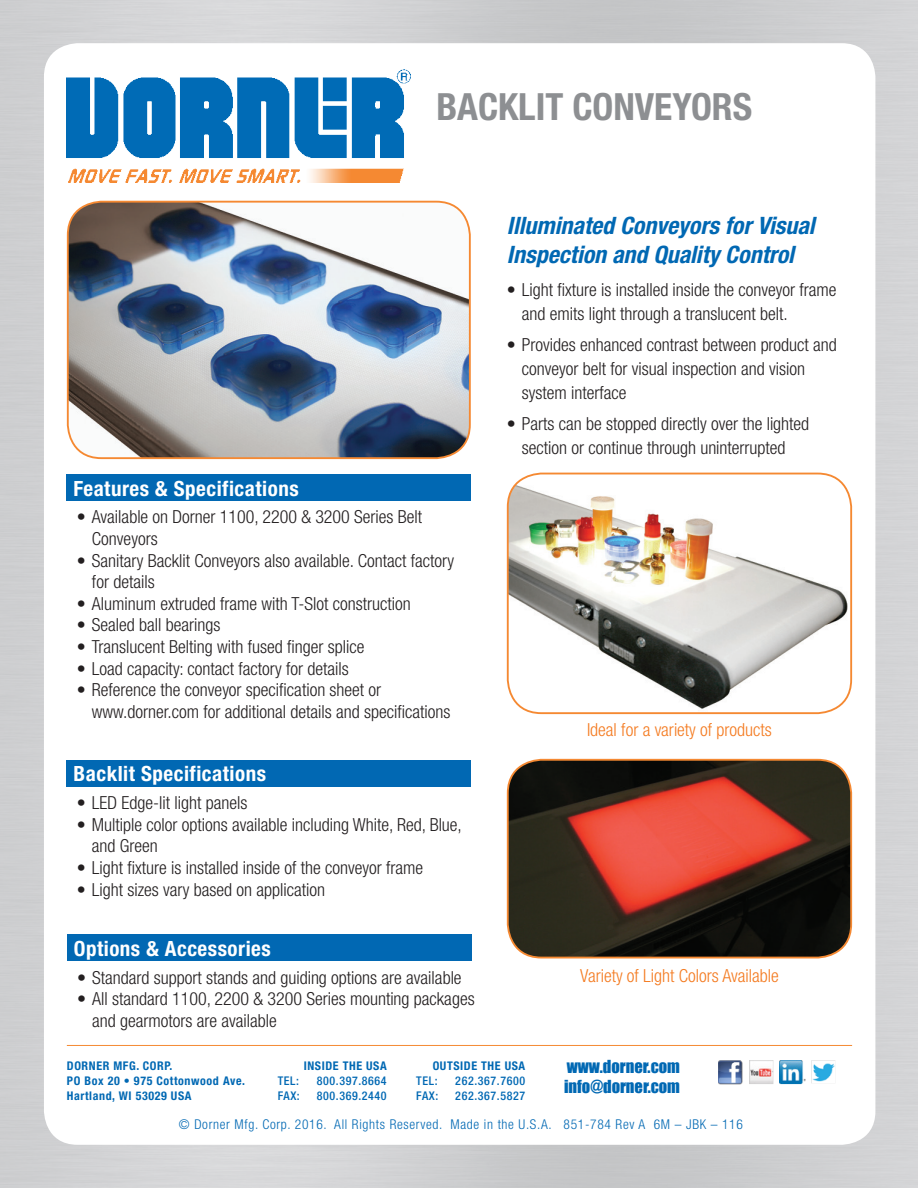
<style>
.page{position:relative;width:918px;height:1188px;background:#fff}
.page>*{position:absolute;margin:0;border:0;box-sizing:border-box;transform-origin:0 0}
.t1{font:700 condensed 37.5px "Helvetica Neue";color:#8d8f92}
.t2{font:italic 700 condensed 24px/28.8px "Helvetica Neue";color:#0168b3}
.t3{font:700 condensed 21px "Helvetica Neue";letter-spacing:.025em;color:#fff}
.t4{font:300 condensed 18px/21.6px "Helvetica Neue";color:#231f20}
.t5{font:300 condensed 18px "Helvetica Neue";color:#f47b21}
.t6{font:16.5px/19.8px "Impact";color:#0168b3}
.t7{font:300 condensed 13.5px "Helvetica Neue";letter-spacing:.05em;color:#0168b3}
.t8{font:700 condensed 12px/15px "Helvetica Neue";letter-spacing:.05em;color:#0168b3}
.t9{font:500 condensed 12px "Helvetica Neue";letter-spacing:.05em;color:#0168b3}
</style>
<div class="page">
<img style="left:0;top:0;width:918px;height:1188px">
<div style="left:44px;top:43px;width:831px;height:1102px;background:#fff;border-radius:34px"></div>
<div style="left:67px;top:474px;width:404px;height:27px;background:#0168b3"></div>
<img style="left:68px;top:202px;width:402px;height:256px">
<div style="left:67px;top:201px;width:404px;height:258px;border:2px solid #f58932;border-radius:34px"></div>
<img style="left:67px;top:70px;width:343px;height:113px">
<hr style="left:67px;top:1045px;width:785px;height:1px;background:#f58932">
<img style="left:719px;top:1060px;width:24px;height:24px">
<img style="left:750px;top:1060px;width:23px;height:24px">
<img style="left:779px;top:1060px;width:27px;height:24px">
<img style="left:812px;top:1060px;width:23px;height:22px">
<div style="left:67px;top:760px;width:404px;height:27px;background:#0168b3"></div>
<div style="left:67px;top:934px;width:404px;height:27px;background:#0168b3"></div>
<img style="left:508px;top:474px;width:343px;height:239px">
<div style="left:507px;top:473px;width:345px;height:241px;border:2px solid #f58932;border-radius:34px"></div>
<img style="left:508px;top:760px;width:343px;height:198px">
<div style="left:507px;top:759px;width:345px;height:199px;border:2px solid #f58932;border-radius:34px"></div>
<h1 class="t1" style="left:436px;top:84px;width:317px">BACKLIT CONVEYORS</h1>
<p class="t3" style="left:74px;top:476px;width:227px">Features &amp; Specifications</p>
<p class="t4" style="left:92px;top:506px;width:332px;text-indent:-15px">• Available on Dorner 1100, 2200 &amp; 3200 Series Belt<br>Conveyors</p>
<p class="t4" style="left:92px;top:549px;width:364px;text-indent:-15px">• Sanitary Backlit Conveyors also available. Contact factory for details</p>
<p class="t4" style="left:77px;top:593px;width:335px">• Aluminum extruded frame with T-Slot construction</p>
<p class="t4" style="left:77px;top:614px;width:145px">• Sealed ball bearings</p>
<p class="t4" style="left:77px;top:636px;width:289px">• Translucent Belting with fused finger splice</p>
<p class="t4" style="left:77px;top:657px;width:273px">• Load capacity: contact factory for details</p>
<p class="t4" style="left:92px;top:679px;width:360px;text-indent:-15px">• Reference the conveyor specification sheet or www.dorner.com for additional details and specifications</p>
<p class="t3" style="left:74px;top:761px;width:194px">Backlit Specifications</p>
<p class="t4" style="left:77px;top:792px;width:172px">• LED Edge-lit light panels</p>
<p class="t4" style="left:92px;top:813px;width:371px;text-indent:-15px">• Multiple color options available including White, Red, Blue, and Green</p>
<p class="t4" style="left:77px;top:857px;width:348px">• Light fixture is installed inside of the conveyor frame</p>
<p class="t4" style="left:77px;top:878px;width:250px">• Light sizes vary based on application</p>
<p class="t3" style="left:74px;top:936px;width:199px">Options &amp; Accessories</p>
<p class="t4" style="left:77px;top:966px;width:386px">• Standard support stands and guiding options are available</p>
<p class="t4" style="left:92px;top:988px;width:384px;text-indent:-15px">• All standard 1100, 2200 &amp; 3200 Series mounting packages and gearmotors are available</p>
<h2 class="t2" style="left:507px;top:211px;width:309px">Illuminated Conveyors for Visual<br>Inspection and Quality Control</h2>
<p class="t4" style="left:522px;top:278px;width:316px;line-height:24px;text-indent:-15px">• Light fixture is installed inside the conveyor frame and emits light through a translucent belt.</p>
<p class="t4" style="left:522px;top:332px;width:317px;line-height:24px;text-indent:-15px">• Provides enhanced contrast between product and conveyor belt for visual inspection and vision system interface</p>
<p class="t4" style="left:507px;top:411px;width:304px;line-height:24px;text-align:center">• Parts can be stopped directly over the lighted section or continue through uninterrupted</p>
<p class="t5" style="left:587px;top:719px;width:186px">Ideal for a variety of products</p>
<p class="t5" style="left:580px;top:965px;width:200px">Variety of Light Colors Available</p>
<p class="t6" style="left:564px;top:1057px;width:117px">www.dorner.com info@dorner.com</p>
<p class="t8" style="left:67px;top:1059px;width:180px">DORNER MFG. CORP.<br>PO Box 20 • 975 Cottonwood Ave.<br>Hartland, WI 53029 USA</p>
<p class="t8" style="left:304px;top:1059px;width:85px">INSIDE THE USA</p>
<p class="t8" style="left:433px;top:1059px;width:94px">OUTSIDE THE USA</p>
<p class="t9" style="left:416px;top:1074px;width:23px">TEL:</p>
<p class="t9" style="left:455px;top:1074px;width:71px">262.367.7600</p>
<p class="t9" style="left:416px;top:1089px;width:24px">FAX:</p>
<p class="t9" style="left:455px;top:1089px;width:71px">262.367.5827</p>
<p class="t7" style="left:179px;top:1117px;width:566px">© Dorner Mfg. Corp. 2016. All Rights Reserved. Made in the U.S.A. 851-784 Rev A 6M – JBK – 116</p>
<p class="t9" style="left:278px;top:1074px;width:23px">TEL:</p>
<p class="t9" style="left:317px;top:1074px;width:71px">800.397.8664</p>
<p class="t9" style="left:278px;top:1089px;width:24px">FAX:</p>
<p class="t9" style="left:317px;top:1089px;width:71px">800.369.2440</p>
</div>
